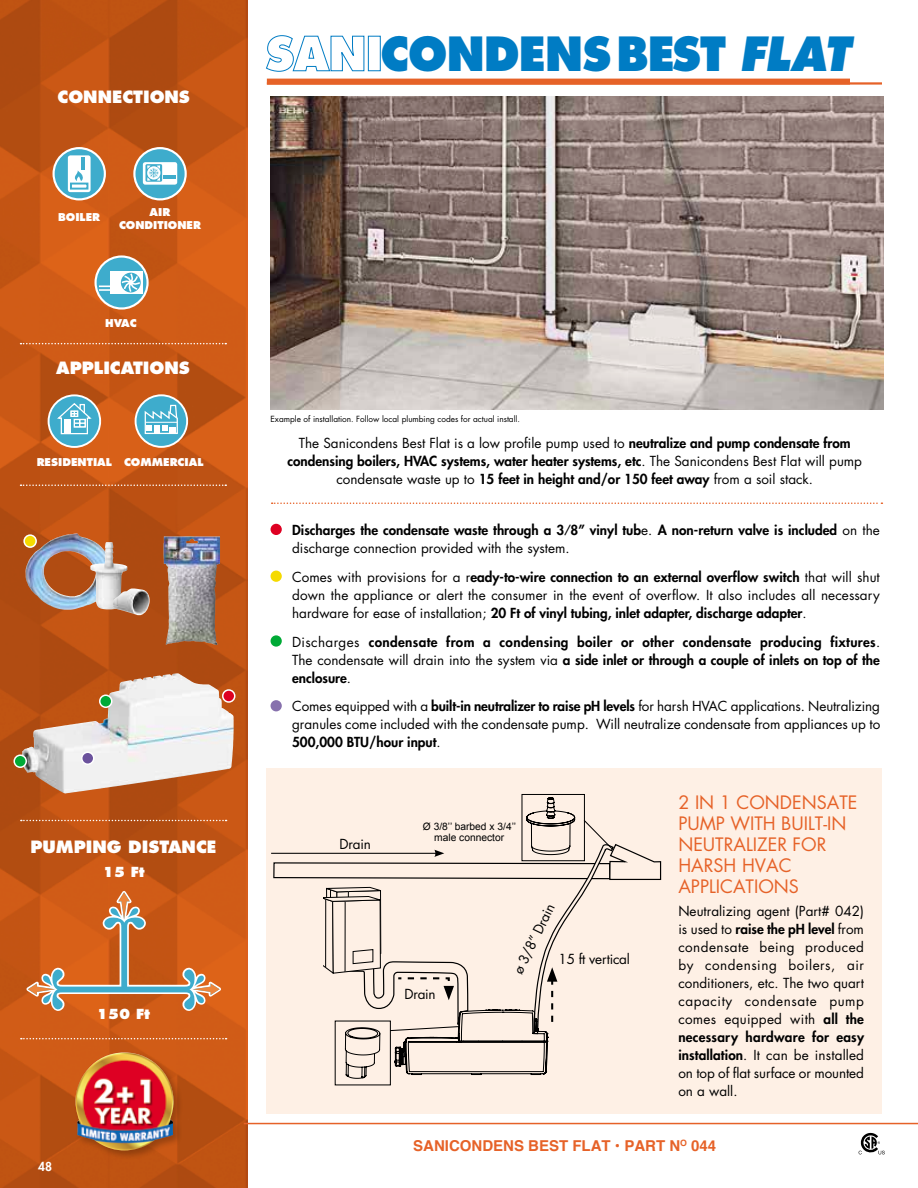
<style>
.page{position:relative;width:918px;height:1188px;background:#fff}
.page>*{position:absolute;margin:0;border:0;box-sizing:border-box;transform-origin:0 0}
.t1{font:800 45.9px "Futura";letter-spacing:-.02em;color:#007cc4;scale:.95 1}
.t2{font:18px/21px "Futura";color:#e66228}
.t3{font:800 16.5px "Futura";color:#fff}
.t4{font:700 15px "Helvetica";color:#e66228}
.t5{font:13.5px/18px "Futura";color:#000;text-align:justify}
.t6{font:800 13.5px/18px "Futura";color:#000;text-align:center}
.t7{font:800 13.5px "Futura";color:#fff}
.t8{font:800 12px "Futura";color:#fff}
.t9{font:800 10.5px/12.6px "Futura";color:#fff;text-align:center}
.t10{font:10.2px/10.8px "Arial";color:#000;text-align:center}
.t11{font:8.25px "Futura";color:#000}
.s1{color:#fff}
.s2{font-style:italic}
.s3{font-weight:400}
.s4{font-weight:800}
</style>
<div class="page">
<img style="left:0;top:0;width:247px;height:1188px">
<hr style="left:244px;top:1123px;width:674px;height:1px;background:#e66228">
<svg style="left:266px;top:35px;width:99px;height:37px"></svg>
<div style="left:368px;top:36px;width:13px;height:35px;border:1px solid #007cc4"></div>
<svg style="left:859px;top:1132px;width:26px;height:22px"></svg>
<svg style="left:272px;top:502px;width:610px;height:2px"></svg>
<div style="left:271px;top:524px;width:11px;height:11px;background:#de0022;border-radius:50%"></div>
<div style="left:271px;top:571px;width:11px;height:11px;background:#f5da00;border-radius:50%"></div>
<div style="left:271px;top:635px;width:11px;height:12px;background:#00aa36;border-radius:50%"></div>
<div style="left:271px;top:700px;width:11px;height:11px;background:#8771ad;border-radius:50%"></div>
<hr style="left:267px;top:82px;width:615px;height:3px;background:#e66228">
<div style="left:267px;top:79px;width:583px;height:6px;background:#e66228"></div>
<img style="left:33px;top:673px;width:144px;height:60px">
<svg style="left:21px;top:820px;width:206px;height:1px"></svg>
<div style="left:73px;top:1050px;width:111px;height:110px;background:#000;opacity:.25"></div>
<img style="left:75px;top:1075px;width:100px;height:75px">
<svg style="left:21px;top:889px;width:206px;height:186px;background:#ca682c"></svg>
<div style="left:14px;top:755px;width:12px;height:12px;background:#00aa36;border-radius:50%"></div>
<div style="left:14px;top:754px;width:13px;height:14px;border:2px solid #fff;border-radius:50%"></div>
<div style="left:82px;top:752px;width:12px;height:12px;background:#6b529c;border-radius:50%"></div>
<div style="left:81px;top:752px;width:13px;height:13px;border:2px solid #fff;border-radius:50%"></div>
<div style="left:100px;top:695px;width:12px;height:12px;background:#00aa36;border-radius:50%"></div>
<div style="left:99px;top:694px;width:13px;height:14px;border:2px solid #fff;border-radius:50%"></div>
<div style="left:223px;top:690px;width:12px;height:12px;background:#de0022;border-radius:50%"></div>
<div style="left:222px;top:689px;width:14px;height:14px;border:2px solid #fff;border-radius:50%"></div>
<img style="left:164px;top:536px;width:22px;height:109px">
<img style="left:26px;top:533px;width:86px;height:77px">
<img style="left:90px;top:542px;width:37px;height:67px">
<img style="left:113px;top:589px;width:37px;height:26px">
<div style="left:24px;top:535px;width:12px;height:12px;background:#f5da00;border-radius:50%"></div>
<div style="left:23px;top:534px;width:14px;height:14px;border:2px solid #fff;border-radius:50%"></div>
<img style="left:270px;top:96px;width:613px;height:314px">
<div style="left:266px;top:768px;width:616px;height:345px;background:#fef0e5"></div>
<hr style="left:271px;top:853px;width:166px;height:1px;background:#000">
<div style="left:522px;top:794px;width:63px;height:67px;border:1px solid #000"></div>
<svg style="left:273px;top:797px;width:389px;height:289px"></svg>
<hr style="left:345px;top:901px;width:1px;height:71px;background:#000">
<svg style="left:21px;top:343px;width:205px;height:1px"></svg>
<svg style="left:21px;top:484px;width:205px;height:2px"></svg>
<svg style="left:133px;top:147px;width:54px;height:53px"></svg>
<div style="left:143px;top:162px;width:34px;height:23px;background:#fff;border-radius:2px"></div>
<div style="left:145px;top:164px;width:17px;height:18px;background:#3eaccc;border-radius:2px"></div>
<svg style="left:147px;top:165px;width:29px;height:16px"></svg>
<svg style="left:53px;top:147px;width:53px;height:53px"></svg>
<div style="left:68px;top:155px;width:23px;height:37px;background:#fff;border-radius:3px"></div>
<div style="left:70px;top:183px;width:18px;height:7px;border:2px solid #3eaccc"></div>
<svg style="left:74px;top:157px;width:11px;height:24px"></svg>
<svg style="left:48px;top:394px;width:53px;height:54px"></svg>
<svg style="left:55px;top:402px;width:38px;height:33px"></svg>
<div style="left:65px;top:419px;width:6px;height:14px;background:#fff"></div>
<svg style="left:95px;top:255px;width:54px;height:55px;background:#6ebbd0"></svg>
<div style="left:110px;top:271px;width:33px;height:23px;background:#fff"></div>
<svg style="left:99px;top:286px;width:11px;height:5px"></svg>
<svg style="left:120px;top:272px;width:21px;height:21px"></svg>
<svg style="left:135px;top:394px;width:53px;height:54px"></svg>
<svg style="left:144px;top:404px;width:35px;height:31px"></svg>
<div style="left:154px;top:425px;width:6px;height:8px;background:#fff"></div>
<hr style="left:146px;top:422px;width:31px;height:1px;background:#fff">
<p class="t3" style="left:58px;top:86px;width:134px">CONNECTIONS</p>
<p class="t9" style="left:58px;top:211px;width:44px">BOILER</p>
<p class="t9" style="left:119px;top:206px;width:84px">AIR<br>CONDITIONER</p>
<p class="t9" style="left:105px;top:316px;width:33px">HVAC</p>
<p class="t3" style="left:56px;top:357px;width:135px">APPLICATIONS</p>
<p class="t9" style="left:37px;top:456px;width:77px">RESIDENTIAL</p>
<p class="t9" style="left:124px;top:456px;width:81px">COMMERCIAL</p>
<p class="t3" style="left:30px;top:836px;width:188px">PUMPING DISTANCE</p>
<p class="t7" style="left:103px;top:864px;width:44px">15 Ft</p>
<p class="t7" style="left:97px;top:1005px;width:55px">150 Ft</p>
<p class="t8" style="left:38px;top:1159px;width:15px">48</p>
<h1 class="t1" style="left:266px;top:24px;width:617px"><span class="s1">SANI</span>CONDENSBEST <span class="s2">FLAT</span></h1>
<p class="t11" style="left:271px;top:414px;width:251px">Example of installation. Follow local plumbing codes for actual install.</p>
<p class="t6" style="left:288px;top:434px;width:576px"><span class="s3">The Sanicondens Best Flat is a low profile pump used to</span> neutralize and pump condensate from condensing boilers, HVAC systems, water heater systems, etc<span class="s3">. The Sanicondens Best Flat will pump condensate waste up to</span> 15 feet in height and/or 150 feet away <span class="s3">from a soil stack.</span></p>
<p class="t6" style="left:292px;top:521px;width:589px;text-align:left">Discharges the condensate waste through a 3 ⁄8” vinyl tub<span class="s3">e.</span> A non-return valve is included <span class="s3">on the discharge connection provided with the system.</span></p>
<p class="t5" style="left:292px;top:568px;width:589px">Comes with provisions for a r<span class="s4">eady-to-wire connection to an external overflow switch</span> that will shut down the appliance or alert the consumer in the event of overflow. It also includes all necessary hardware for ease of installation; <span class="s4">20 Ft of vinyl tubing, inlet adapter, discharge adapter</span>.</p>
<p class="t6" style="left:292px;top:633px;width:590px;text-align:justify"><span class="s3">Discharges</span> condensate from a condensing boiler or other condensate producing fixtures<span class="s3">.<br>The condensate will drain into the system via</span> a side inlet or through a couple of inlets on top of the enclosure<span class="s3">.</span></p>
<p class="t5" style="left:292px;top:698px;width:590px">Comes equipped with a <span class="s4">built-in neutralizer to raise pH levels</span> for harsh HVAC applications. Neutralizing granules come included with the condensate pump. Will neutralize condensate from appliances up to <span class="s4">500,000 BTU/hour input</span>.</p>
<p class="t5" style="left:340px;top:835px;width:33px">Drain</p>
<p class="t10" style="left:423px;top:821px;width:95px">Ø 3/8’’ barbed x 3/4’’ male connector</p>
<p class="t5" style="left:404px;top:985px;width:33px">Drain</p>
<p class="t5" style="left:509px;top:969px;width:78px;rotate:-64deg">ø 3/8” Drain</p>
<p class="t5" style="left:559px;top:950px;width:73px">15 ft vertical</p>
<h2 class="t2" style="left:678px;top:792px;width:181px">2 IN 1 CONDENSATE<br>PUMP WITH BUILT-IN<br>NEUTRALIZER FOR<br>HARSH HVAC<br>APPLICATIONS</h2>
<p class="t5" style="left:678px;top:902px;width:187px">Neutralizing agent (Part# 042) is used to <span class="s4">raise the pH level</span> from condensate being produced by condensing boilers, air conditioners, etc. The two quart capacity condensate pump comes equipped with <span class="s4">all the necessary hardware for easy installation</span>. It can be installed on top of flat surface or mounted on a wall.</p>
<p class="t4" style="left:413px;top:1134px;width:304px">SANICONDENS BEST FLAT • PART N<sup>O</sup> 044</p>
</div>
